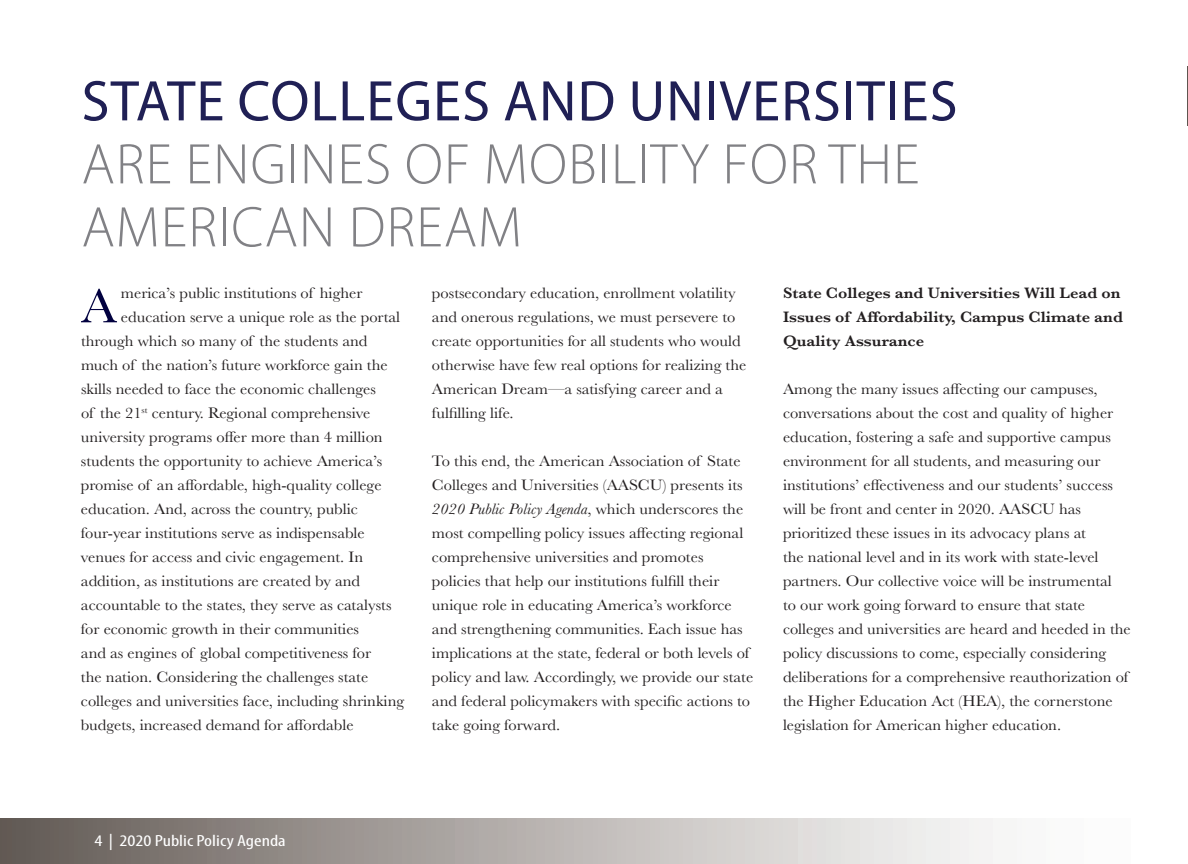
<style>
.page{position:relative;width:1188px;height:864px;background:#fff}
.page>*{position:absolute;margin:0;border:0;box-sizing:border-box;transform-origin:0 0}
.hd_1{font:300 57.75px/63px "Myriad Pro";letter-spacing:.02em;color:#818185}
.tx_1{font:50.1px "Baskerville";color:#01003f;scale:1.05 1}
.t1{font:condensed 16.2px "Myriad Pro";color:#fff;scale:1.28 1}
.tx_1-2{font:15.6px/24px "Baskerville";color:#231f20;scale:1.05 1}
.tx_1-3{font:600 15.6px/24px "Baskerville";color:#231f20;scale:1.05 1}
.s1{font-weight:400;color:#202055}
.s2{font-style:italic}
</style>
<div class="page">
<div style="left:0;top:818px;width:1188px;height:46px;background:linear-gradient(to right,#69605a,#fff)"></div>
<hr style="left:1187px;top:818px;width:1px;height:46px;background:#fff">
<hr style="left:1187px;top:67px;width:1px;height:58px;background:#5d554f">
<p class="hd_1" style="left:82px;top:69px;width:878px"><span class="s1">STATE COLLEGES AND UNIVERSITIES<br></span>ARE ENGINES OF MOBILITY FOR THE<br>AMERICAN DREAM</p>
<p class="tx_1" style="left:81px;top:274px;width:36px">A</p>
<p class="tx_1-2" style="left:121px;top:282px;width:232px">merica’s public institutions of higher</p>
<p class="tx_1-2" style="left:121px;top:306px;width:267px">education serve a unique role as the portal</p>
<p class="tx_1-2" style="left:81px;top:330px;width:274px">through which so many of the students and</p>
<p class="tx_1-2" style="left:81px;top:353px;width:294px">much of the nation’s future workforce gain the</p>
<p class="tx_1-2" style="left:81px;top:377px;width:282px">skills needed to face the economic challenges</p>
<p class="tx_1-2" style="left:81px;top:402px;width:277px">of the 21<sup>st</sup> century. Regional comprehensive</p>
<p class="tx_1-2" style="left:81px;top:426px;width:289px">university programs offer more than 4 million</p>
<p class="tx_1-2" style="left:81px;top:450px;width:288px">students the opportunity to achieve America’s</p>
<p class="tx_1-2" style="left:81px;top:473px;width:288px">promise of an affordable, high-quality college</p>
<p class="tx_1-2" style="left:81px;top:497px;width:265px">education. And, across the country, public</p>
<p class="tx_1-2" style="left:81px;top:521px;width:272px">four-year institutions serve as indispensable</p>
<p class="tx_1-2" style="left:81px;top:545px;width:270px">venues for access and civic engagement. In</p>
<p class="tx_1-2" style="left:81px;top:569px;width:267px">addition, as institutions are created by and</p>
<p class="tx_1-2" style="left:81px;top:593px;width:297px">accountable to the states, they serve as catalysts</p>
<p class="tx_1-2" style="left:81px;top:617px;width:266px">for economic growth in their communities</p>
<p class="tx_1-2" style="left:81px;top:641px;width:278px">and as engines of global competitiveness for</p>
<p class="tx_1-2" style="left:81px;top:665px;width:275px">the nation. Considering the challenges state</p>
<p class="tx_1-2" style="left:81px;top:689px;width:309px">colleges and universities face, including shrinking</p>
<p class="tx_1-2" style="left:81px;top:713px;width:261px">budgets, increased demand for affordable</p>
<p class="tx_1-2" style="left:432px;top:281px;width:301px">postsecondary education, enrollment volatility and onerous regulations, we must persevere to create opportunities for all students who would otherwise have few real options for realizing the American Dream—a satisfying career and a fulfilling life.</p>
<p class="tx_1-2" style="left:432px;top:449px;width:307px">To this end, the American Association of State Colleges and Universities (AASCU) presents its <span class="s2">2020 Public Policy Agenda</span>, which underscores the most compelling policy issues affecting regional comprehensive universities and promotes policies that help our institutions fulfill their unique role in educating America’s workforce and strengthening communities. Each issue has implications at the state, federal or both levels of policy and law. Accordingly, we provide our state and federal policymakers with specific actions to take going forward.</p>
<p class="tx_1-3" style="left:783px;top:281px;width:325px">State Colleges and Universities Will Lead on<br>Issues of Affordability, Campus Climate and<br>Quality Assurance</p>
<p class="tx_1-2" style="left:783px;top:377px;width:333px">Among the many issues affecting our campuses, conversations about the cost and quality of higher education, fostering a safe and supportive campus environment for all students, and measuring our institutions’ effectiveness and our students’ success will be front and center in 2020. AASCU has prioritized these issues in its advocacy plans at<br>the national level and in its work with state-level partners. Our collective voice will be instrumental<br>to our work going forward to ensure that state colleges and universities are heard and heeded in the policy discussions to come, especially considering deliberations for a comprehensive reauthorization of the Higher Education Act (HEA), the cornerstone legislation for American higher education.</p>
<p class="t1" style="left:94px;top:831px;width:151px">4 | 2020 Public Policy Agenda</p>
</div>
